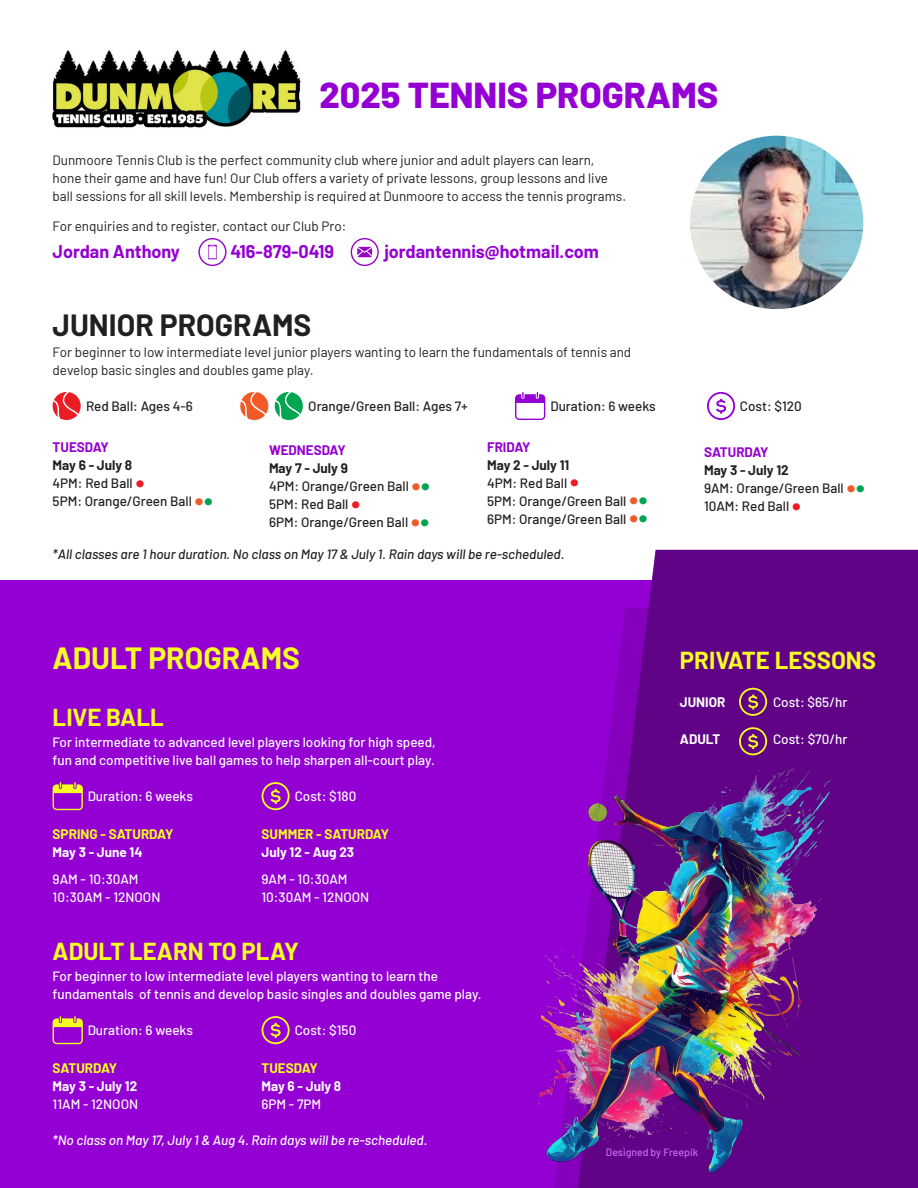
<style>
.page{position:relative;width:918px;height:1188px;background:#fff}
.page>*{position:absolute;margin:0;border:0;box-sizing:border-box;transform-origin:0 0}
.t1{font:800 36px "Barlow";color:#9400d3}
.t2{font:700 30px "Barlow";color:#231f20}
.t3{font:700 30px "Barlow";color:#f7fc24}
.t4{font:500 30px "Barlow";color:#f05a28}
.t5{font:500 30px "Barlow";color:#ec1c24}
.t6{font:700 24px "Barlow";color:#f7fc24}
.t7{font:700 18px "Barlow";color:#9400d3}
.t8{font:13.5px/18px "Barlow";color:#231f20}
.t9{font:500 13.5px/18px "Barlow";color:#fff}
.t10{font:500 13.5px "Barlow";color:#231f20}
.t11{font:italic 500 13.5px "Barlow";color:#231f20}
.t12{font:700 13.5px "Barlow";color:#fff}
.t13{font:italic 500 13.5px "Barlow";color:#fff}
.t14{font:700 13.5px "Barlow";color:#f7fc24}
.t15{font:700 13.5px "Barlow";color:#231f20}
.t16{font:700 13.5px "Barlow";color:#9400d3}
.t17{font:500 10.5px "Barlow";color:#cb69f4}
.s1{color:#00a551}
.s2{font-style:normal}
</style>
<div class="page">
<svg style="left:351px;top:238px;width:28px;height:28px"></svg>
<div style="left:0;top:580px;width:918px;height:608px;background:#9400d3"></div>
<img style="left:52px;top:50px;width:249px;height:78px">
<img style="left:690px;top:136px;width:173px;height:173px;border-radius:87px">
<svg style="left:53px;top:392px;width:28px;height:28px"></svg>
<svg style="left:240px;top:392px;width:29px;height:28px"></svg>
<svg style="left:275px;top:392px;width:28px;height:28px"></svg>
<svg style="left:515px;top:392px;width:30px;height:28px"></svg>
<svg style="left:707px;top:392px;width:28px;height:28px"></svg>
<svg style="left:53px;top:782px;width:30px;height:28px"></svg>
<svg style="left:262px;top:782px;width:28px;height:28px"></svg>
<svg style="left:53px;top:1016px;width:30px;height:28px"></svg>
<svg style="left:262px;top:1016px;width:28px;height:28px"></svg>
<svg style="left:575px;top:550px;width:343px;height:638px;fill:#600387"></svg>
<svg style="left:739px;top:688px;width:28px;height:28px"></svg>
<svg style="left:739px;top:727px;width:28px;height:28px"></svg>
<img style="left:538px;top:769px;width:300px;height:411px">
<svg style="left:198px;top:238px;width:29px;height:28px"></svg>
<h1 class="t1" style="left:319px;top:68px;width:400px">2025 TENNIS PROGRAMS</h1>
<p class="t8" style="left:53px;top:150px;width:575px">Dunmoore Tennis Club is the perfect community club where junior and adult players can learn, hone their game and have fun! Our Club offers a variety of private lessons, group lessons and live ball sessions for all skill levels. Membership is required at Dunmoore to access the tennis programs.</p>
<p class="t8" style="left:53px;top:216px;width:295px">For enquiries and to register, contact our Club Pro:</p>
<h3 class="t7" style="left:53px;top:239px;width:129px">Jordan Anthony</h3>
<h3 class="t7" style="left:230px;top:239px;width:105px">416-879-0419</h3>
<h3 class="t7" style="left:384px;top:239px;width:216px">jordantennis@hotmail.com</h3>
<h2 class="t2" style="left:53px;top:303px;width:260px">JUNIOR PROGRAMS</h2>
<p class="t8" style="left:53px;top:342px;width:580px">For beginner to low intermediate level junior players wanting to learn the fundamentals of tennis and develop basic singles and doubles game play.</p>
<p class="t10" style="left:86px;top:396px;width:108px">Red Ball: Ages 4-6</p>
<p class="t10" style="left:308px;top:396px;width:161px">Orange/Green Ball: Ages 7+</p>
<p class="t10" style="left:551px;top:396px;width:107px">Duration: 6 weeks</p>
<p class="t10" style="left:740px;top:396px;width:63px">Cost: $120</p>
<p class="t16" style="left:53px;top:437px;width:58px">TUESDAY</p>
<p class="t15" style="left:53px;top:455px;width:81px">May 6 - July 8</p>
<p class="t10" style="left:53px;top:474px;width:82px">4PM: Red Ball</p>
<h2 class="t5" style="left:135px;top:459px;width:11px">•</h2>
<p class="t10" style="left:53px;top:492px;width:141px">5PM: Orange/Green Ball</p>
<h2 class="t4" style="left:195px;top:477px;width:20px">•<span class="s1">•</span></h2>
<p class="t16" style="left:269px;top:440px;width:78px">WEDNESDAY</p>
<p class="t15" style="left:269px;top:458px;width:80px">May 7 - July 9</p>
<p class="t10" style="left:269px;top:477px;width:141px">4PM: Orange/Green Ball</p>
<h2 class="t4" style="left:412px;top:462px;width:20px">•<span class="s1">•</span></h2>
<p class="t10" style="left:269px;top:495px;width:81px">5PM: Red Ball</p>
<h2 class="t5" style="left:351px;top:480px;width:11px">•</h2>
<p class="t10" style="left:269px;top:513px;width:141px">6PM: Orange/Green Ball</p>
<h2 class="t4" style="left:411px;top:498px;width:20px">•<span class="s1">•</span></h2>
<p class="t16" style="left:487px;top:437px;width:45px">FRIDAY</p>
<p class="t15" style="left:487px;top:455px;width:84px">May 2 - July 11</p>
<p class="t10" style="left:487px;top:473px;width:82px">4PM: Red Ball</p>
<h2 class="t5" style="left:570px;top:459px;width:11px">•</h2>
<p class="t10" style="left:487px;top:491px;width:141px">5PM: Orange/Green Ball</p>
<h2 class="t4" style="left:629px;top:477px;width:20px">•<span class="s1">•</span></h2>
<p class="t10" style="left:487px;top:509px;width:141px">6PM: Orange/Green Ball</p>
<h2 class="t4" style="left:629px;top:495px;width:20px">•<span class="s1">•</span></h2>
<p class="t11" style="left:53px;top:544px;width:513px">*All classes are 1 hour duration. No class on May 17 &amp; July 1. Rain days will be re-scheduled<span class="s2">.</span></p>
<p class="t16" style="left:704px;top:442px;width:66px">SATURDAY</p>
<p class="t15" style="left:704px;top:460px;width:86px">May 3 - July 12</p>
<p class="t10" style="left:704px;top:478px;width:141px">9AM: Orange/Green Ball</p>
<h2 class="t4" style="left:846px;top:464px;width:20px">•<span class="s1">•</span></h2>
<p class="t10" style="left:704px;top:496px;width:87px">10AM: Red Ball</p>
<h2 class="t5" style="left:792px;top:482px;width:11px">•</h2>
<h2 class="t3" style="left:53px;top:636px;width:249px">ADULT PROGRAMS</h2>
<h3 class="t6" style="left:53px;top:700px;width:113px">LIVE BALL</h3>
<p class="t9" style="left:53px;top:732px;width:385px">For intermediate to advanced level players looking for high speed, fun and competitive live ball games to help sharpen all-court play.</p>
<p class="t9" style="left:88px;top:786px;width:107px">Duration: 6 weeks</p>
<p class="t9" style="left:295px;top:786px;width:63px">Cost: $180</p>
<p class="t14" style="left:53px;top:824px;width:122px">SPRING - SATURDAY</p>
<p class="t12" style="left:53px;top:842px;width:91px">May 3 - June 14</p>
<p class="t9" style="left:53px;top:869px;width:109px">9AM - 10:30AM<br>10:30AM - 12NOON</p>
<p class="t14" style="left:262px;top:824px;width:129px">SUMMER - SATURDAY</p>
<p class="t12" style="left:262px;top:842px;width:94px">July 12 - Aug 23</p>
<p class="t9" style="left:262px;top:869px;width:109px">9AM - 10:30AM<br>10:30AM - 12NOON</p>
<h3 class="t6" style="left:680px;top:643px;width:198px">PRIVATE LESSONS</h3>
<p class="t12" style="left:680px;top:692px;width:47px">JUNIOR</p>
<p class="t12" style="left:680px;top:729px;width:42px">ADULT</p>
<p class="t9" style="left:773px;top:692px;width:76px">Cost: $65/hr</p>
<p class="t9" style="left:773px;top:729px;width:76px">Cost: $70/hr</p>
<h3 class="t6" style="left:53px;top:934px;width:248px">ADULT LEARN TO PLAY</h3>
<p class="t9" style="left:53px;top:966px;width:430px">For beginner to low intermediate level players wanting to learn the fundamentals of tennis and develop basic singles and doubles game play.</p>
<p class="t9" style="left:88px;top:1020px;width:107px">Duration: 6 weeks</p>
<p class="t9" style="left:295px;top:1020px;width:63px">Cost: $150</p>
<p class="t14" style="left:53px;top:1058px;width:66px">SATURDAY</p>
<p class="t12" style="left:53px;top:1076px;width:86px">May 3 - July 12</p>
<p class="t9" style="left:53px;top:1094px;width:87px">11AM - 12NOON</p>
<p class="t13" style="left:53px;top:1130px;width:376px">*No class on May 17, July 1 &amp; Aug 4. Rain days will be re-scheduled<span class="s2">.</span></p>
<p class="t14" style="left:262px;top:1058px;width:58px">TUESDAY</p>
<p class="t12" style="left:262px;top:1076px;width:81px">May 6 - July 8</p>
<p class="t9" style="left:262px;top:1094px;width:61px">6PM - 7PM</p>
<p class="t17" style="left:606px;top:1145px;width:94px">Designed by Freepik</p>
</div>
